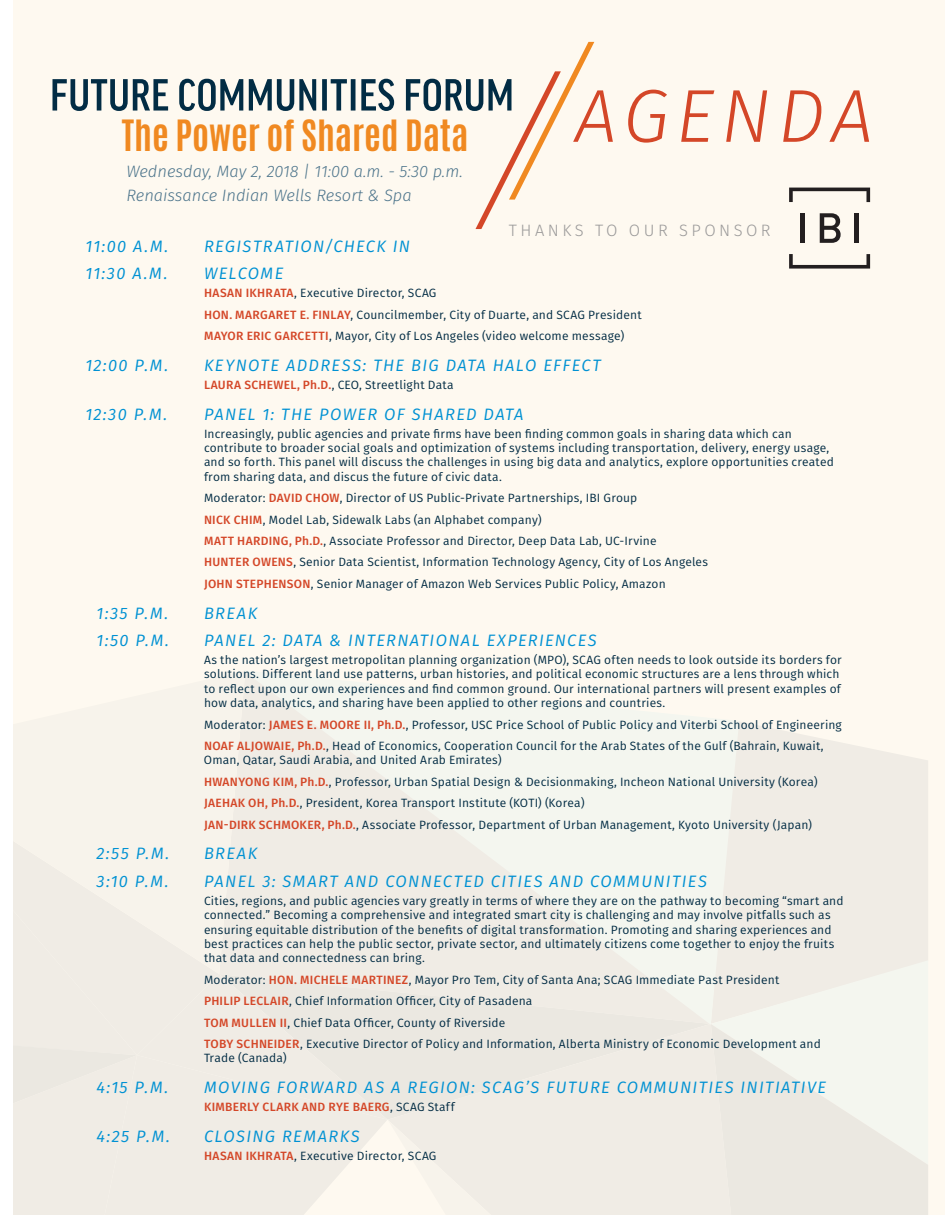
<style>
.page{position:relative;width:945px;height:1215px;background:#fff}
.page>*{position:absolute;margin:0;border:0;box-sizing:border-box;transform-origin:0 0}
.t1{font:italic 300 75px "Fira Sans";letter-spacing:.09em;color:#d44728}
.t2{font:700 36px "Antonio";color:#f08921}
.t3{font:italic 16.5px "Fira Sans";letter-spacing:.08em;color:#0091d3}
.t4{font:italic 300 16.5px/24px "Fira Sans";color:#4c748b}
.t5{font:300 16.5px "Fira Sans";letter-spacing:.21em;color:#9a9999}
.t6{font:12px/21.5px "Fira Sans";letter-spacing:.015em;color:#022c44}
.t7{font:500 12px "Fira Sans";letter-spacing:.025em;color:#d44728}
.s1{font-weight:500;color:#d44728}
.s2{font-weight:400;color:#022c44}
</style>
<div class="page">
<div style="left:14px;top:0;width:931px;height:1215px;background:#fef9f0"></div>
<svg style="left:739px;top:722px;width:160px;height:33px;fill:#f0ece5"></svg>
<svg style="left:14px;top:755px;width:914px;height:460px"></svg>
<svg style="left:243px;top:672px;width:496px;height:353px"></svg>
<svg style="left:789px;top:254px;width:81px;height:15px"></svg>
<svg style="left:789px;top:188px;width:81px;height:14px"></svg>
<svg style="left:820px;top:213px;width:21px;height:30px"></svg>
<div style="left:800px;top:213px;width:5px;height:30px;background:#231f20"></div>
<hr style="left:855px;top:213px;width:4px;height:30px;background:#231f20">
<svg style="left:52px;top:42px;width:542px;height:187px"></svg>
<h2 class="t2" style="left:122px;top:109px;width:348px">The Power of Shared Data</h2>
<h3 class="t4" style="left:126px;top:159px;width:338px">Wednesday, May 2, 2018 | 11:00 a.m. - 5:30 p.m.<br>Renaissance Indian Wells Resort &amp; Spa</h3>
<h1 class="t1" style="left:575px;top:63px;width:300px">AGENDA</h1>
<h3 class="t5" style="left:509px;top:218px;width:263px">THANKS TO OUR SPONSOR</h3>
<h3 class="t3" style="left:86px;top:234px;width:84px">11:00 A.M.</h3>
<h3 class="t3" style="left:204px;top:234px;width:208px">REGISTRATION/CHECK IN</h3>
<h3 class="t3" style="left:86px;top:261px;width:84px">11:30 A.M.</h3>
<h3 class="t3" style="left:204px;top:261px;width:81px">WELCOME</h3>
<p class="t6" style="left:204px;top:282px;width:439px"><span class="s1">HASAN IKHRATA</span>, Executive Director, SCAG<br><span class="s1">HON. MARGARET E. FINLAY</span>, Councilmember, City of Duarte, and SCAG President<br><span class="s1">MAYOR ERIC GARCETTI</span>, Mayor, City of Los Angeles (video welcome message)</p>
<h3 class="t3" style="left:86px;top:353px;width:84px">12:00 P.M.</h3>
<h3 class="t3" style="left:204px;top:353px;width:398px">KEYNOTE ADDRESS: THE BIG DATA HALO EFFECT</h3>
<p class="t6" style="left:204px;top:374px;width:251px"><span class="s1">LAURA SCHEWEL, Ph.D.</span>, CEO, Streetlight Data</p>
<h3 class="t3" style="left:86px;top:402px;width:83px">12:30 P.M.</h3>
<h3 class="t3" style="left:204px;top:402px;width:321px">PANEL 1: THE POWER OF SHARED DATA</h3>
<p class="t6" style="left:204px;top:426px;width:631px;line-height:14.4px">Increasingly, public agencies and private firms have been finding common goals in sharing data which can contribute to broader social goals and optimization of systems including transportation, delivery, energy usage, and so forth. This panel will discuss the challenges in using big data and analytics, explore opportunities created from sharing data, and discus the future of civic data.</p>
<p class="t6" style="left:204px;top:487px;width:506px">Moderator: <span class="s1">DAVID CHOW</span>, Director of US Public-Private Partnerships, IBI Group<br><span class="s1">NICK CHIM</span>, Model Lab, Sidewalk Labs (an Alphabet company)<br><span class="s1">MATT HARDING, Ph.D.</span>, Associate Professor and Director, Deep Data Lab, UC-Irvine<br><span class="s1">HUNTER OWENS</span>, Senior Data Scientist, Information Technology Agency, City of Los Angeles <span class="s1">JOHN STEPHENSON</span>, Senior Manager of Amazon Web Services Public Policy, Amazon</p>
<h3 class="t3" style="left:97px;top:601px;width:73px">1:35 P.M.</h3>
<h3 class="t3" style="left:204px;top:601px;width:55px">BREAK</h3>
<h3 class="t3" style="left:97px;top:628px;width:74px">1:50 P.M.</h3>
<h3 class="t3" style="left:204px;top:628px;width:394px">PANEL 2: DATA &amp; INTERNATIONAL EXPERIENCES</h3>
<p class="t6" style="left:204px;top:652px;width:639px;line-height:14.4px">As the nation’s largest metropolitan planning organization (MPO), SCAG often needs to look outside its borders for solutions. Different land use patterns, urban histories, and political economic structures are a lens through which to reflect upon our own experiences and find common ground. Our international partners will present examples of how data, analytics, and sharing have been applied to other regions and countries.</p>
<p class="t6" style="left:204px;top:713px;width:639px">Moderator: <span class="s1">JAMES E. MOORE II, Ph.D.</span>, Professor, USC Price School of Public Policy and Viterbi School of Engineering<br><span class="s1">NOAF ALJOWAIE, Ph.D.</span>, Head of Economics, Cooperation Council for the Arab States of the Gulf (Bahrain, Kuwait,</p>
<p class="t6" style="left:204px;top:749px;width:615px">Oman, Qatar, Saudi Arabia, and United Arab Emirates)<br><span class="s1">HWANYONG KIM, Ph.D.</span>, Professor, Urban Spatial Design &amp; Decisionmaking, Incheon National University (Korea)<br><span class="s1">JAEHAK OH, Ph.D.</span>, President, Korea Transport Institute (KOTI) (Korea)<br><span class="s1">JAN-DIRK SCHMOKER, Ph.D.</span>, Associate Professor, Department of Urban Management, Kyoto University (Japan)</p>
<h3 class="t3" style="left:97px;top:842px;width:74px">2:55 P.M.</h3>
<h3 class="t3" style="left:204px;top:842px;width:55px">BREAK</h3>
<h3 class="t3" style="left:97px;top:869px;width:74px">3:10 P.M.</h3>
<h3 class="t3" style="left:204px;top:869px;width:505px">PANEL 3: SMART AND CONNECTED CITIES AND COMMUNITIES</h3>
<p class="t6" style="left:204px;top:893px;width:641px;line-height:14.4px">Cities, regions, and public agencies vary greatly in terms of where they are on the pathway to becoming “smart and connected.” Becoming a comprehensive and integrated smart city is challenging and may involve pitfalls such as ensuring equitable distribution of the benefits of digital transformation. Promoting and sharing experiences and best practices can help the public sector, private sector, and ultimately citizens come together to enjoy the fruits that data and connectedness can bring.</p>
<p class="t6" style="left:204px;top:969px;width:618px">Moderator: <span class="s1">HON. MICHELE MARTINEZ</span>, Mayor Pro Tem, City of Santa Ana; SCAG Immediate Past President<br><span class="s1">PHILIP LECLAIR</span>, Chief Information Officer, City of Pasadena<br><span class="s1">TOM MULLEN II</span>, Chief Data Officer, County of Riverside<br><span class="s1">TOBY SCHNEIDER</span>, Executive Director of Policy and Information, Alberta Ministry of Economic Development and</p>
<p class="t6" style="left:204px;top:1047px;width:84px">Trade (Canada)</p>
<h3 class="t3" style="left:97px;top:1075px;width:73px">4:15 P.M.</h3>
<h3 class="t3" style="left:204px;top:1075px;width:624px">MOVING FORWARD AS A REGION: SCAG’S FUTURE COMMUNITIES INITIATIVE</h3>
<p class="t7" style="left:204px;top:1097px;width:252px">KIMBERLY CLARK AND RYE BAERG<span class="s2">, SCAG Staff</span></p>
<h3 class="t3" style="left:97px;top:1124px;width:75px">4:25 P.M.</h3>
<h3 class="t3" style="left:204px;top:1124px;width:157px">CLOSING REMARKS</h3>
<p class="t6" style="left:204px;top:1145px;width:234px"><span class="s1">HASAN IKHRATA</span>, Executive Director, SCAG</p>
</div>
